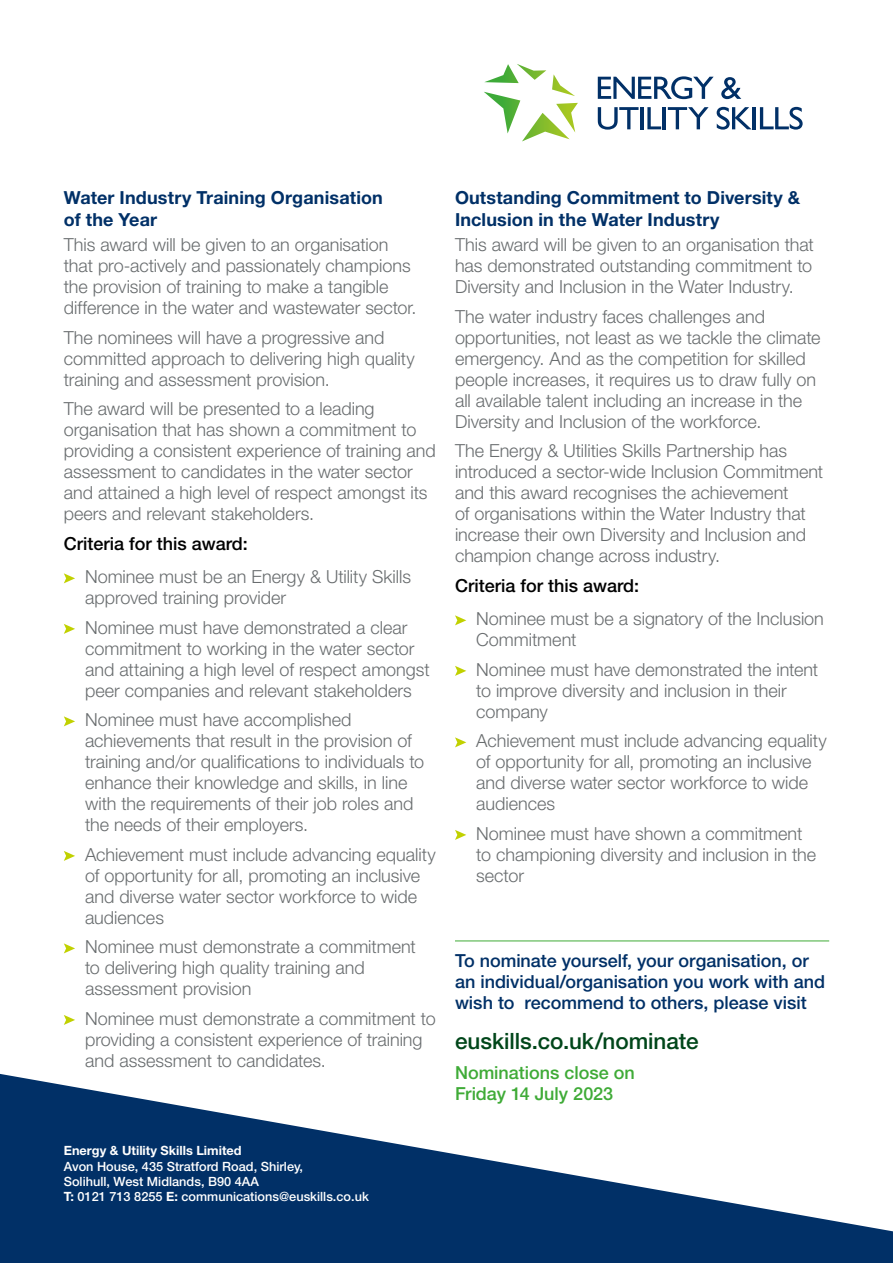
<style>
.page{position:relative;width:893px;height:1263px;background:#fff}
.page>*{position:absolute;margin:0;border:0;box-sizing:border-box;transform-origin:0 0}
.t1{font:500 22.5px "Helvetica Neue LT Std";color:#00461a}
.t2{font:300 18px/21px "Helvetica Neue LT Std";color:#696d6f}
.t3{font:500 18px/21px "Helvetica Neue LT Std";color:#013067}
.t4{font:700 18px/21.6px "Helvetica Neue LT Std";letter-spacing:.005em;color:#013067}
.t5{font:500 18px "Helvetica Neue LT Std";color:#000}
.t6{font:500 18px/21.6px "Helvetica Neue LT Std";color:#3fab37}
.t7{font:500 12.75px/15.3px "Helvetica Neue LT Std";color:#fff}
.t8{font:700 12.75px "Helvetica Neue LT Std";color:#fff}
.s1{font-weight:700}
</style>
<div class="page">
<svg style="left:0;top:1074px;width:893px;height:189px;fill:#013067"></svg>
<svg style="left:484px;top:64px;width:94px;height:77px"></svg>
<svg style="left:598px;top:76px;width:116px;height:23px"></svg>
<svg style="left:721px;top:77px;width:20px;height:22px"></svg>
<svg style="left:598px;top:107px;width:40px;height:23px"></svg>
<hr style="left:640px;top:107px;width:4px;height:22px;background:#013067">
<svg style="left:647px;top:107px;width:14px;height:22px"></svg>
<hr style="left:663px;top:107px;width:3px;height:22px;background:#013067">
<svg style="left:668px;top:107px;width:41px;height:22px"></svg>
<svg style="left:717px;top:107px;width:35px;height:23px"></svg>
<hr style="left:753px;top:107px;width:3px;height:22px;background:#013067">
<svg style="left:760px;top:107px;width:43px;height:23px"></svg>
<svg style="left:64px;top:573px;width:11px;height:10px"></svg>
<svg style="left:64px;top:624px;width:11px;height:10px"></svg>
<svg style="left:64px;top:716px;width:11px;height:10px"></svg>
<svg style="left:64px;top:851px;width:11px;height:10px"></svg>
<svg style="left:64px;top:943px;width:11px;height:10px"></svg>
<svg style="left:64px;top:1015px;width:11px;height:10px"></svg>
<hr style="left:455px;top:940px;width:374px;height:1px;background:#3fab37">
<svg style="left:455px;top:615px;width:11px;height:10px"></svg>
<svg style="left:455px;top:666px;width:11px;height:10px"></svg>
<svg style="left:455px;top:737px;width:11px;height:10px"></svg>
<svg style="left:455px;top:830px;width:11px;height:10px"></svg>
<p class="t4" style="left:64px;top:187px;width:321px">Water Industry Training Organisation of the Year</p>
<p class="t2" style="left:64px;top:234px;width:354px">This award will be given to an organisation that pro-actively and passionately champions the provision of training to make a tangible difference in the water and wastewater sector.</p>
<p class="t2" style="left:64px;top:326px;width:352px">The nominees will have a progressive and committed approach to delivering high quality training and assessment provision.</p>
<p class="t2" style="left:64px;top:398px;width:373px">The award will be presented to a leading organisation that has shown a commitment to providing a consistent experience of training and assessment to candidates in the water sector and attained a high level of respect amongst its peers and relevant stakeholders.</p>
<p class="t5" style="left:64px;top:532px;width:186px">Criteria for this award:</p>
<p class="t2" style="left:85px;top:566px;width:327px">Nominee must be an Energy &amp; Utility Skills approved training provider</p>
<p class="t2" style="left:85px;top:617px;width:346px">Nominee must have demonstrated a clear commitment to working in the water sector and attaining a high level of respect amongst peer companies and relevant stakeholders</p>
<p class="t2" style="left:85px;top:709px;width:341px">Nominee must have accomplished achievements that result in the provision of training and/or qualifications to individuals to enhance their knowledge and skills, in line with the requirements of their job roles and the needs of their employers.</p>
<p class="t2" style="left:85px;top:844px;width:352px">Achievement must include advancing equality of opportunity for all, promoting an inclusive and diverse water sector workforce to wide audiences</p>
<p class="t2" style="left:85px;top:936px;width:332px">Nominee must demonstrate a commitment to delivering high quality training and assessment provision</p>
<p class="t2" style="left:85px;top:1008px;width:352px">Nominee must demonstrate a commitment to providing a consistent experience of training and assessment to candidates.</p>
<p class="t8" style="left:64px;top:1143px;width:179px">Energy &amp; Utility Skills Limited</p>
<p class="t7" style="left:64px;top:1158px;width:307px">Avon House, 435 Stratford Road, Shirley,<br>Solihull, West Midlands, B90 4AA<br><span class="s1">T:</span> 0121 713 8255 <span class="s1">E:</span> communications@euskills.co.uk</p>
<p class="t4" style="left:455px;top:187px;width:347px">Outstanding Commitment to Diversity &amp;<br>Inclusion in the Water Industry</p>
<p class="t2" style="left:455px;top:234px;width:360px;text-align:justify">This award will be given to an organisation that has demonstrated outstanding commitment to Diversity and Inclusion in the Water Industry.</p>
<p class="t2" style="left:455px;top:305px;width:367px">The water industry faces challenges and opportunities, not least as we tackle the climate emergency. And as the competition for skilled people increases, it requires us to draw fully on all available talent including an increase in the Diversity and Inclusion of the workforce.</p>
<p class="t2" style="left:455px;top:440px;width:370px">The Energy &amp; Utilities Skills Partnership has introduced a sector-wide Inclusion Commitment and this award recognises the achievement<br>of organisations within the Water Industry that increase their own Diversity and Inclusion and champion change across industry.</p>
<p class="t5" style="left:455px;top:574px;width:186px">Criteria for this award:</p>
<p class="t2" style="left:476px;top:608px;width:349px">Nominee must be a signatory of the Inclusion<br>Commitment</p>
<p class="t2" style="left:476px;top:659px;width:344px">Nominee must have demonstrated the intent to improve diversity and inclusion in their company</p>
<p class="t2" style="left:476px;top:730px;width:352px">Achievement must include advancing equality of opportunity for all, promoting an inclusive and diverse water sector workforce to wide audiences</p>
<p class="t2" style="left:476px;top:823px;width:342px">Nominee must have shown a commitment to championing diversity and inclusion in the sector</p>
<p class="t3" style="left:455px;top:950px;width:372px">To nominate yourself, your organisation, or an individual/organisation you work with and wish to recommend to others, please visit</p>
<p class="t1" style="left:455px;top:1027px;width:245px">euskills.co.uk/nominate</p>
<p class="t6" style="left:455px;top:1061px;width:181px">Nominations close on<br>Friday 14 July 2023</p>
</div>
